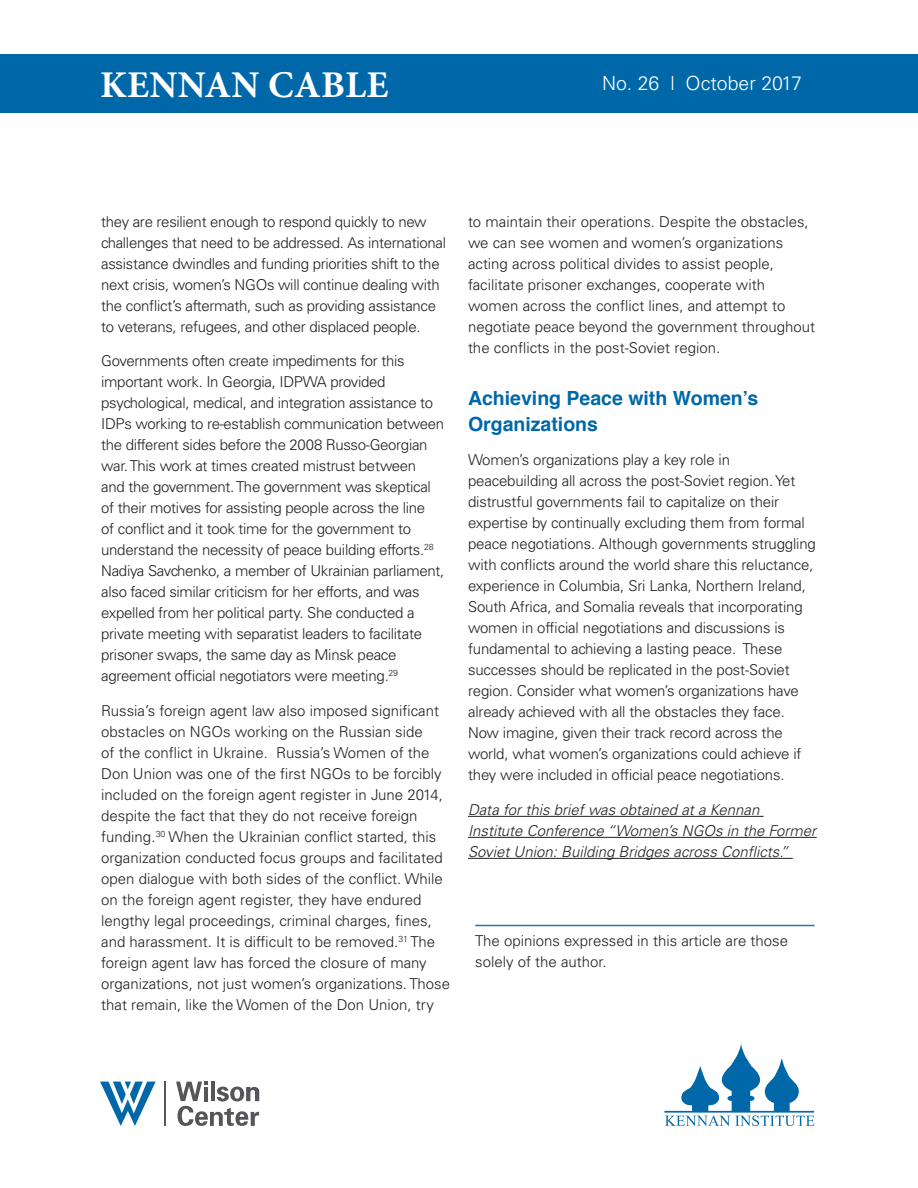
<style>
.page{position:relative;width:918px;height:1188px;background:#fff}
.page>*{position:absolute;margin:0;border:0;box-sizing:border-box;transform-origin:0 0}
.t1{font:700 37.8px "Minion Pro";letter-spacing:.01em;color:#fff}
.t2{font:700 19.5px/25.5px "Helvetica";color:#0068a9}
.t3{font:300 19.5px "Univers LT Std";color:#fff}
.t4{font:300 15px/21px "Univers LT Std";letter-spacing:-.01em;color:#231f20}
.t5{font:italic 300 15px/21px "Univers LT Std";color:#231f20}
</style>
<div class="page">
<div style="left:0;top:54px;width:918px;height:59px;background:#0068a9"></div>
<svg style="left:664px;top:1043px;width:151px;height:83px"></svg>
<hr style="left:164px;top:1082px;width:2px;height:44px;background:#55565a">
<svg style="left:176px;top:1082px;width:83px;height:44px"></svg>
<svg style="left:100px;top:1082px;width:56px;height:44px"></svg>
<hr style="left:468px;top:816px;width:296px;height:1px;background:#231f20">
<hr style="left:468px;top:837px;width:349px;height:1px;background:#231f20">
<hr style="left:468px;top:858px;width:325px;height:1px;background:#231f20">
<hr style="left:475px;top:925px;width:340px;height:1px;background:#0068a9">
<h1 class="t1" style="left:100px;top:58px;width:290px">KENNAN CABLE</h1>
<h2 class="t3" style="left:602px;top:72px;width:201px">No. 26 l October 2017</h2>
<p class="t4" style="left:101px;top:211px;width:346px">they are resilient enough to respond quickly to new challenges that need to be addressed. As international assistance dwindles and funding priorities shift to the next crisis, women’s NGOs will continue dealing with the conflict’s aftermath, such as providing assistance to veterans, refugees, and other displaced people.</p>
<p class="t4" style="left:101px;top:351px;width:345px">Governments often create impediments for this important work. In Georgia, IDPWA provided psychological, medical, and integration assistance to IDPs working to re-establish communication between the different sides before the 2008 Russo-Georgian war. This work at times created mistrust between<br>and the government. The government was skeptical of their motives for assisting people across the line<br>of conflict and it took time for the government to understand the necessity of peace building efforts.<sup>28<br></sup>Nadiya Savchenko, a member of Ukrainian parliament, also faced similar criticism for her efforts, and was expelled from her political party. She conducted a private meeting with separatist leaders to facilitate prisoner swaps, the same day as Minsk peace agreement official negotiators were meeting.<sup>29</sup></p>
<p class="t4" style="left:101px;top:700px;width:350px">Russia’s foreign agent law also imposed significant obstacles on NGOs working on the Russian side<br>of the conflict in Ukraine. Russia’s Women of the Don Union was one of the first NGOs to be forcibly included on the foreign agent register in June 2014, despite the fact that they do not receive foreign funding.<sup>30</sup> When the Ukrainian conflict started, this organization conducted focus groups and facilitated open dialogue with both sides of the conflict. While on the foreign agent register, they have endured lengthy legal proceedings, criminal charges, fines, and harassment. It is difficult to be removed.<sup>31</sup> The foreign agent law has forced the closure of many organizations, not just women’s organizations. Those that remain, like the Women of the Don Union, try</p>
<p class="t4" style="left:468px;top:211px;width:349px">to maintain their operations. Despite the obstacles, we can see women and women’s organizations acting across political divides to assist people, facilitate prisoner exchanges, cooperate with women across the conflict lines, and attempt to negotiate peace beyond the government throughout the conflicts in the post-Soviet region.</p>
<h2 class="t2" style="left:468px;top:386px;width:292px">Achieving Peace with Women’s<br>Organizations</h2>
<p class="t4" style="left:468px;top:450px;width:349px">Women’s organizations play a key role in peacebuilding all across the post-Soviet region. Yet distrustful governments fail to capitalize on their expertise by continually excluding them from formal peace negotiations. Although governments struggling with conflicts around the world share this reluctance, experience in Columbia, Sri Lanka, Northern Ireland, South Africa, and Somalia reveals that incorporating women in official negotiations and discussions is fundamental to achieving a lasting peace. These successes should be replicated in the post-Soviet region. Consider what women’s organizations have already achieved with all the obstacles they face.<br>Now imagine, given their track record across the world, what women’s organizations could achieve if they were included in official peace negotiations.</p>
<p class="t5" style="left:468px;top:799px;width:350px">Data for this brief was obtained at a Kennan<br>Institute Conference “Women’s NGOs in the Former<br>Soviet Union: Building Bridges across Conflicts.”</p>
<p class="t4" style="left:475px;top:931px;width:314px">The opinions expressed in this article are those solely of the author.</p>
</div>
